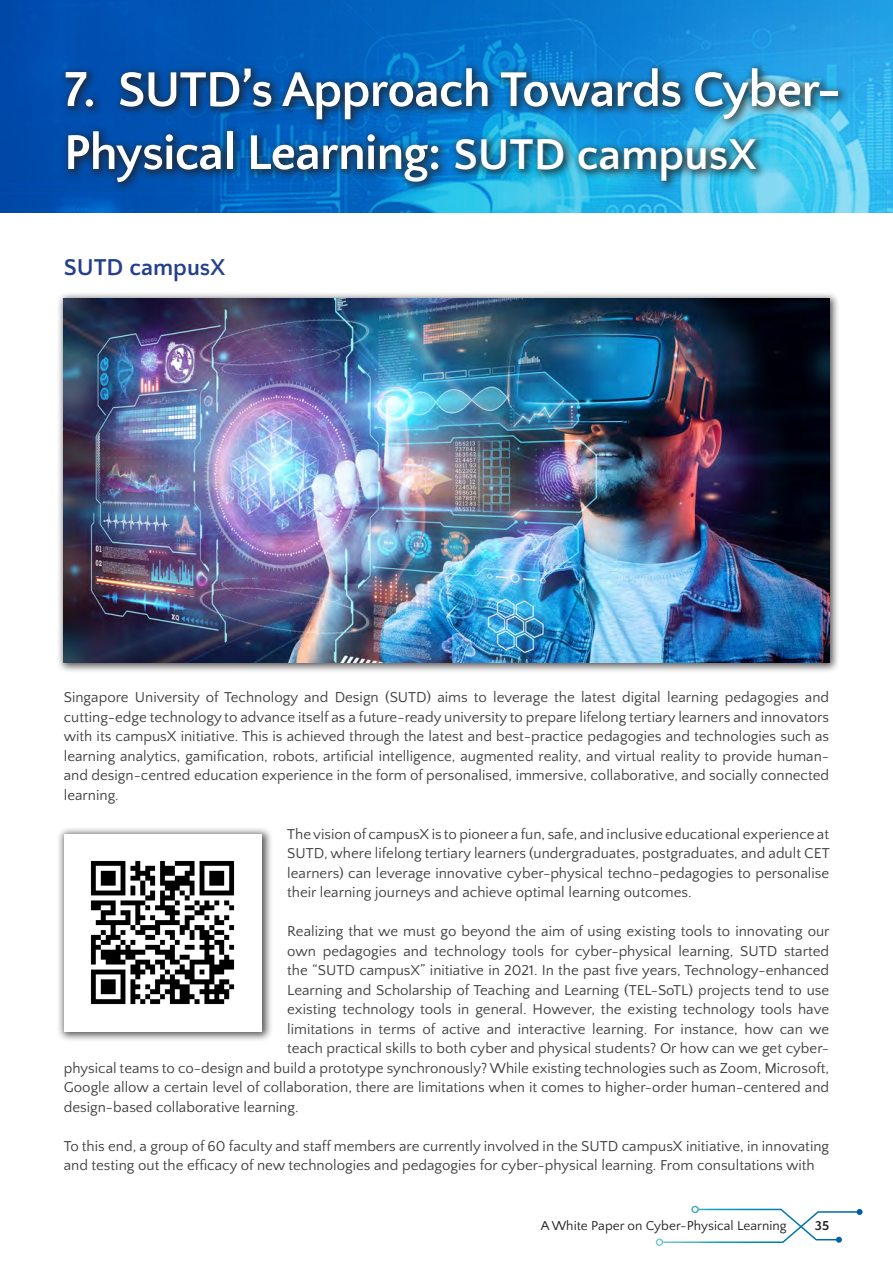
<style>
.page{position:relative;width:893px;height:1263px;background:#fff}
.page>*{position:absolute;margin:0;border:0;box-sizing:border-box;transform-origin:0 0}
._00_PT{font:700 51px/63px "Quattrocento Sans";letter-spacing:-.02em;color:#fff}
.t1{font:700 24px "Quattrocento Sans";color:#253f8e}
._01_Text{font:15px/19.5px "Quattrocento Sans";color:#3e3e3f;text-align:justify}
.t2{font:13.5px "Quattrocento Sans";color:#231f20}
.t3{font:700 13.5px "Quattrocento Sans";color:#231f20}
.s1{font-size:45px}
</style>
<div class="page">
<div style="left:656px;top:1238px;width:7px;height:8px;border:2px solid #fff;border-radius:50%"></div>
<svg style="left:661px;top:1208px;width:202px;height:36px"></svg>
<div style="left:691px;top:1206px;width:8px;height:7px;border:2px solid #fff;border-radius:50%"></div>
<img style="left:0;top:0;width:893px;height:213px">
<div style="left:57px;top:827px;width:216px;height:216px;background:#231f20;opacity:.75"></div>
<div style="left:64px;top:834px;width:198px;height:197px;background:#fff"></div>
<img style="left:90px;top:860px;width:145px;height:145px">
<div style="left:59px;top:61px;width:790px;height:132px;background:#231f20;opacity:.75"></div>
<div style="left:57px;top:292px;width:783px;height:381px;background:#231f20;opacity:.75"></div>
<img style="left:64px;top:299px;width:765px;height:363px">
<p class="_00_PT" style="left:64px;top:59px;width:779px">7. SUTD’s Approach Towards Cyber-<br>Physical Learning: <span class="s1">SUTD campusX</span></p>
<h1 class="t1" style="left:64px;top:255px;width:163px">SUTD campusX</h1>
<p class="_01_Text" style="left:64px;top:688px;width:767px">Singapore University of Technology and Design (SUTD) aims to leverage the latest digital learning pedagogies and cutting-edge technology to advance itself as a future-ready university to prepare lifelong tertiary learners and innovators with its campusX initiative. This is achieved through the latest and best-practice pedagogies and technologies such as learning analytics, gamification, robots, artificial intelligence, augmented reality, and virtual reality to provide human&shy;and design-centred education experience in the form of personalised, immersive, collaborative, and socially connected learning.</p>
<p class="_01_Text" style="left:287px;top:824px;width:544px">The vision of campusX is to pioneer a fun, safe, and inclusive educational experience at SUTD, where lifelong tertiary learners (undergraduates, postgraduates, and adult CET learners) can leverage innovative cyber-physical techno-pedagogies to personalise their learning journeys and achieve optimal learning outcomes.</p>
<p class="_01_Text" style="left:287px;top:922px;width:544px">Realizing that we must go beyond the aim of using existing tools to innovating our</p>
<p class="_01_Text" style="left:287px;top:941px;width:543px">own pedagogies and technology tools for cyber-physical learning, SUTD started</p>
<p class="_01_Text" style="left:287px;top:961px;width:543px">the “SUTD campusX” initiative in 2021. In the past five years, Technology-enhanced</p>
<p class="_01_Text" style="left:287px;top:980px;width:543px">Learning and Scholarship of Teaching and Learning (TEL-SoTL) projects tend to use</p>
<p class="_01_Text" style="left:287px;top:1000px;width:543px">existing technology tools in general. However, the existing technology tools have</p>
<p class="_01_Text" style="left:287px;top:1019px;width:543px">limitations in terms of active and interactive learning. For instance, how can we</p>
<p class="_01_Text" style="left:287px;top:1039px;width:543px">teach practical skills to both cyber and physical students? Or how can we get cyber-</p>
<p class="_01_Text" style="left:64px;top:1058px;width:767px">physical teams to co-design and build a prototype synchronously? While existing technologies such as Zoom, Microsoft,</p>
<p class="_01_Text" style="left:64px;top:1078px;width:767px">Google allow a certain level of collaboration, there are limitations when it comes to higher-order human-centered and</p>
<p class="_01_Text" style="left:64px;top:1097px;width:236px">design-based collaborative learning.</p>
<p class="_01_Text" style="left:64px;top:1136px;width:767px">To this end, a group of 60 faculty and staff members are currently involved in the SUTD campusX initiative, in innovating and testing out the efficacy of new technologies and pedagogies for cyber-physical learning. From consultations with</p>
<p class="t2" style="left:541px;top:1218px;width:247px">A White Paper on Cyber-Physical Learning</p>
<p class="t3" style="left:815px;top:1218px;width:16px">35</p>
</div>
